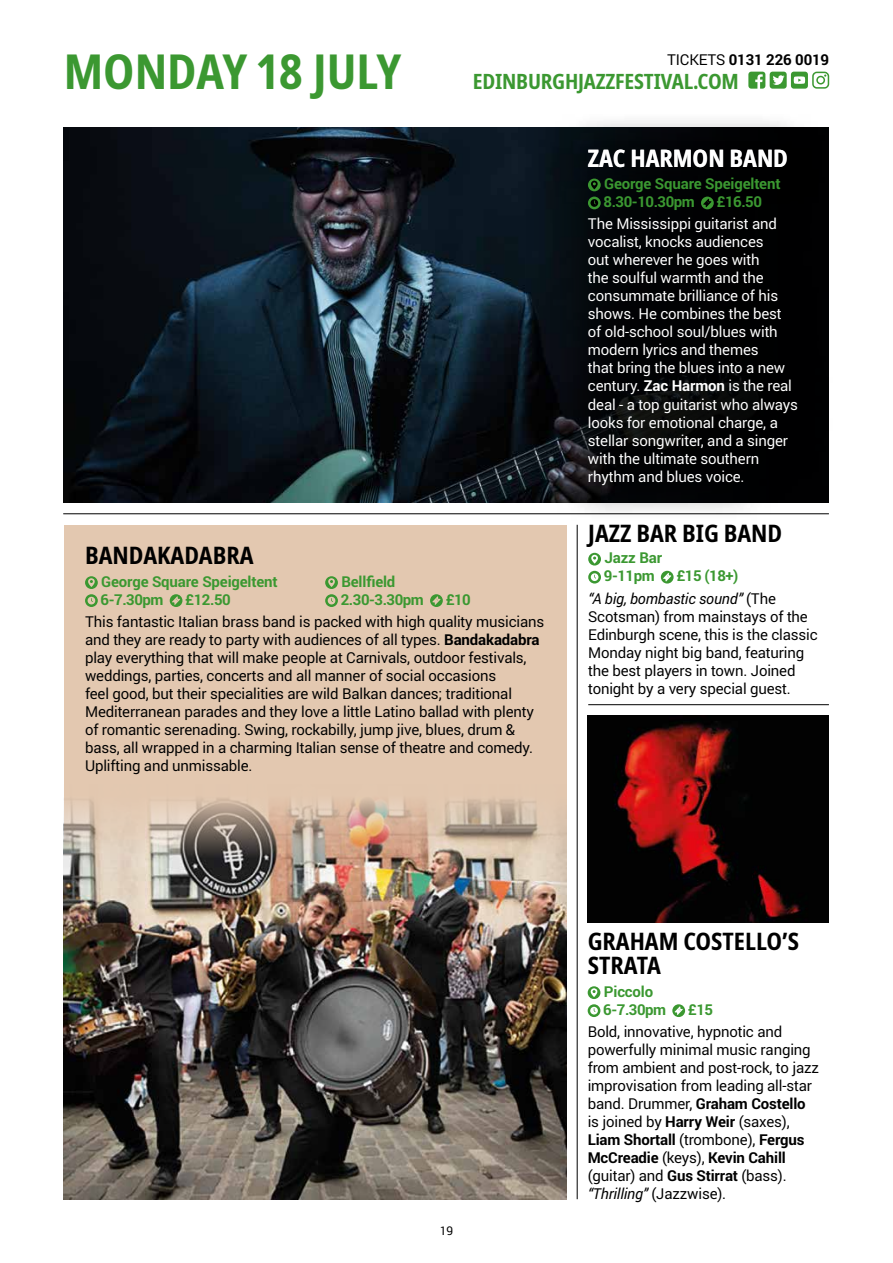
<style>
.page{position:relative;width:893px;height:1263px;background:#fff}
.page>*{position:absolute;margin:0;border:0;box-sizing:border-box;transform-origin:0 0}
.t1{font:700 condensed 48px "Noto Sans";color:#3b9831}
.t2{font:700 condensed 24px/24px "Noto Sans";color:#000}
.t3{font:700 condensed 24px "Noto Sans";color:#fff}
.t4{font:700 condensed 21px "Noto Sans";letter-spacing:-.01em;color:#3b9831}
.t5{font:15px/18px "Roboto";letter-spacing:-.01em;color:#000}
.t6{font:15px/18px "Roboto";letter-spacing:-.01em;color:#fff}
.t7{font:700 15px/18px "Roboto";letter-spacing:-.01em;color:#3b9831}
.t8{font:italic 15px/22.2px "Roboto";letter-spacing:-.01em;color:#000}
.t9{font:700 15px "Roboto";letter-spacing:-.01em;color:#000}
.t10{font:12px "Roboto";color:#000}
.s1{font-weight:400}
.s2{font-weight:700}
.s3{font-weight:700;font-style:normal;color:#3b9831}
.s4{font-style:normal}
.s5{font-style:italic}
</style>
<div class="page">
<div style="left:64px;top:525px;width:503px;height:674px;background:#e3c8b0"></div>
<svg style="left:748px;top:72px;width:39px;height:17px"></svg>
<svg style="left:812px;top:72px;width:17px;height:17px"></svg>
<div style="left:791px;top:72px;width:17px;height:17px;background:#3b9831;border-radius:3px"></div>
<svg style="left:794px;top:76px;width:11px;height:8px"></svg>
<hr style="left:63px;top:513px;width:766px;height:1px;background:#000">
<hr style="left:588px;top:704px;width:241px;height:1px;background:#000">
<hr style="left:577px;top:525px;width:1px;height:674px;background:#000">
<img style="left:64px;top:128px;width:449px;height:375px">
<svg style="left:513px;top:128px;width:316px;height:375px;background:#0a141c"></svg>
<div style="left:550px;top:110px;width:275px;height:97px;background:#000;opacity:.75"></div>
<div style="left:550px;top:139px;width:285px;height:383px;background:#000;opacity:.75"></div>
<svg style="left:588px;top:179px;width:13px;height:12px"></svg>
<svg style="left:591px;top:180px;width:7px;height:9px"></svg>
<svg style="left:588px;top:197px;width:13px;height:12px"></svg>
<svg style="left:590px;top:199px;width:8px;height:8px"></svg>
<svg style="left:701px;top:197px;width:13px;height:12px"></svg>
<svg style="left:703px;top:199px;width:8px;height:8px"></svg>
<svg style="left:588px;top:553px;width:13px;height:12px"></svg>
<svg style="left:591px;top:555px;width:7px;height:8px"></svg>
<svg style="left:588px;top:571px;width:13px;height:12px"></svg>
<svg style="left:591px;top:573px;width:7px;height:8px"></svg>
<svg style="left:661px;top:571px;width:13px;height:12px"></svg>
<svg style="left:663px;top:573px;width:8px;height:8px"></svg>
<img style="left:588px;top:716px;width:241px;height:206px">
<svg style="left:588px;top:986px;width:12px;height:13px"></svg>
<svg style="left:591px;top:988px;width:6px;height:9px"></svg>
<svg style="left:588px;top:1004px;width:12px;height:13px"></svg>
<svg style="left:590px;top:1007px;width:8px;height:7px"></svg>
<svg style="left:672px;top:1004px;width:13px;height:13px"></svg>
<svg style="left:675px;top:1006px;width:8px;height:9px"></svg>
<img style="left:64px;top:798px;width:503px;height:401px">
<svg style="left:85px;top:576px;width:13px;height:13px"></svg>
<svg style="left:88px;top:578px;width:7px;height:9px"></svg>
<svg style="left:85px;top:594px;width:13px;height:13px"></svg>
<svg style="left:88px;top:597px;width:7px;height:7px"></svg>
<svg style="left:170px;top:594px;width:12px;height:13px"></svg>
<svg style="left:172px;top:596px;width:8px;height:9px"></svg>
<svg style="left:325px;top:576px;width:13px;height:13px"></svg>
<svg style="left:328px;top:578px;width:7px;height:9px"></svg>
<svg style="left:325px;top:594px;width:13px;height:13px"></svg>
<svg style="left:328px;top:597px;width:7px;height:7px"></svg>
<svg style="left:430px;top:594px;width:13px;height:13px"></svg>
<svg style="left:432px;top:596px;width:9px;height:9px"></svg>
<h1 class="t1" style="left:64px;top:37px;width:339px">MONDAY 18 JULY</h1>
<p class="t9" style="left:667px;top:49px;width:164px"><span class="s1">TICKETS</span> 0131 226 0019</p>
<h3 class="t4" style="left:473px;top:66px;width:267px">EDINBURGHJAZZFESTIVAL.COM</h3>
<h2 class="t3" style="left:588px;top:141px;width:202px">ZAC HARMON BAND</h2>
<p class="t7" style="left:603px;top:174px;width:178px">George Square Speigeltent<br>8.30-10.30pm</p>
<p class="t7" style="left:717px;top:192px;width:47px">£16.50</p>
<p class="t6" style="left:588px;top:215px;width:212px">The Mississippi guitarist and vocalist, knocks audiences<br>out wherever he goes with<br>the soulful warmth and the consummate brilliance of his shows. He combines the best of old-school soul/blues with modern lyrics and themes<br>that bring the blues into a new century. <span class="s2">Zac Harmon</span> is the real deal - a top guitarist who always looks for emotional charge, a stellar songwriter, and a singer with the ultimate southern rhythm and blues voice.</p>
<h2 class="t2" style="left:85px;top:544px;width:170px">BANDAKADABRA</h2>
<p class="t7" style="left:101px;top:572px;width:178px">George Square Speigeltent<br>6-7.30pm</p>
<p class="t7" style="left:341px;top:572px;width:85px">Bellfield<br>2.30-3.30pm</p>
<p class="t7" style="left:185px;top:590px;width:47px">£12.50</p>
<p class="t5" style="left:85px;top:612px;width:461px">This fantastic Italian brass band is packed with high quality musicians and they are ready to party with audiences of all types. <span class="s2">Bandakadabra </span>play everything that will make people at Carnivals, outdoor festivals, weddings, parties, concerts and all manner of social occasions<br>feel good, but their specialities are wild Balkan dances; traditional Mediterranean parades and they love a little Latino ballad with plenty of romantic serenading. Swing, rockabilly, jump jive, blues, drum &amp; bass, all wrapped in a charming Italian sense of theatre and comedy.<br>Uplifting and unmissable.</p>
<p class="t7" style="left:446px;top:590px;width:27px">£10</p>
<h2 class="t2" style="left:588px;top:521px;width:196px">JAZZ BAR BIG BAND</h2>
<p class="t7" style="left:604px;top:549px;width:60px">Jazz Bar<br>9-11pm</p>
<p class="t8" style="left:588px;top:565px;width:189px;text-indent:88px"><span class="s3">£15 (18+)<br></span>“A big, bombastic sound” <span class="s4">(The</span></p>
<p class="t5" style="left:588px;top:607px;width:231px">Scotsman) from mainstays of the Edinburgh scene, this is the classic Monday night big band, featuring the best players in town. Joined tonight by a very special guest.</p>
<p class="t10" style="left:440px;top:1222px;width:15px">19</p>
<h2 class="t2" style="left:588px;top:930px;width:213px">GRAHAM COSTELLO’S<br>STRATA</h2>
<p class="t7" style="left:603px;top:982px;width:64px">Piccolo<br>6-7.30pm</p>
<p class="t7" style="left:688px;top:1000px;width:27px">£15</p>
<p class="t5" style="left:588px;top:1022px;width:233px">Bold, innovative, hypnotic and powerfully minimal music ranging from ambient and post-rock, to jazz improvisation from leading all-star band. Drummer, <span class="s2">Graham Costello </span>is joined by <span class="s2">Harry Weir</span> (saxes),<br><span class="s2">Liam Shortall</span> (trombone), <span class="s2">Fergus<br>McCreadie</span> (keys), <span class="s2">Kevin Cahill </span>(guitar) and <span class="s2">Gus Stirrat</span> (bass). <span class="s5">“Thrilling”</span> (Jazzwise).</p>
</div>
